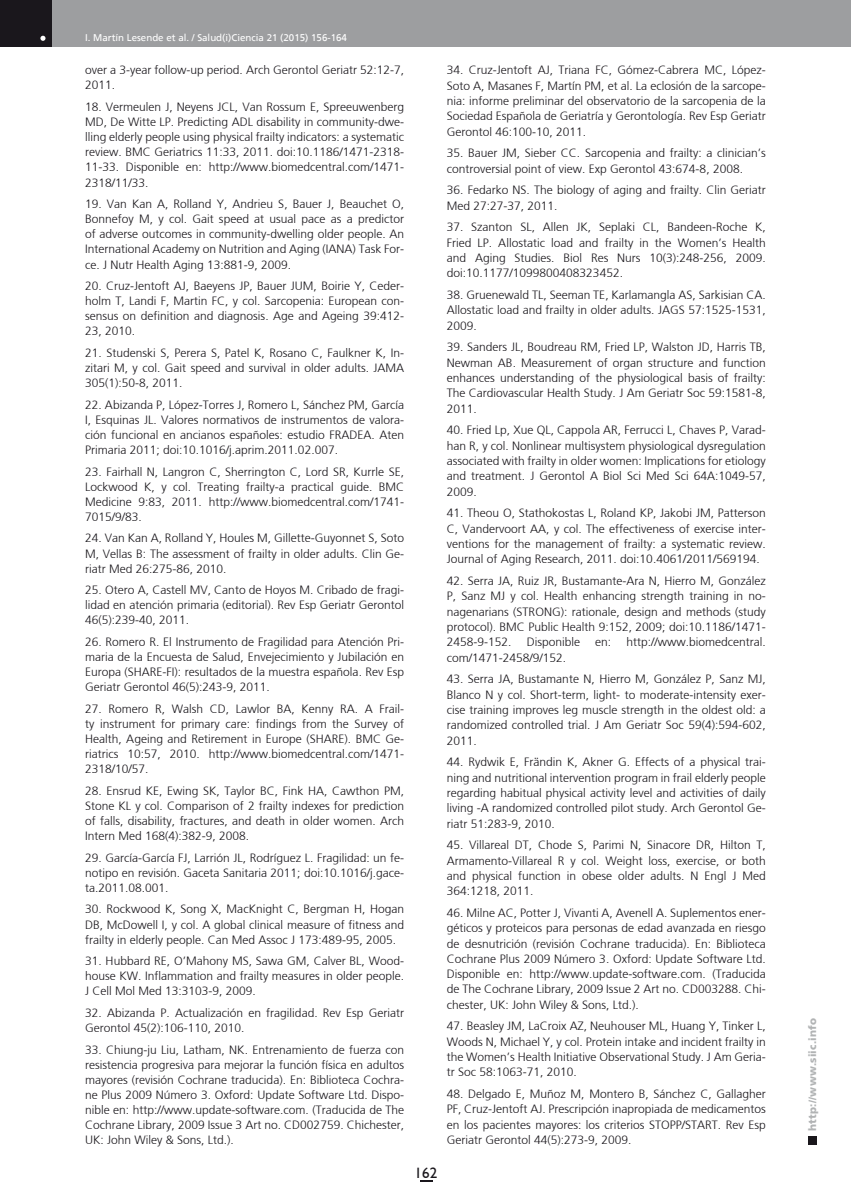
<style>
.page{position:relative;width:851px;height:1191px;background:#fff}
.page>*{position:absolute;margin:0;border:0;box-sizing:border-box;transform-origin:0 0}
.t1{font:15px "Humanist 521 BT";color:#1a171c}
.t2{font:300 12px/15.3px "Frutiger";color:#1a171c;text-align:justify}
.t3{font:900 10.5px "Frutiger";letter-spacing:.015em;color:#b1b3b4}
.t4{font:9.75px "Frutiger";color:#fff}
</style>
<div class="page">
<div style="left:808px;top:1135px;width:8px;height:9px;background:#1a171c"></div>
<div style="left:0;top:0;width:850px;height:47px;background:#9d9ea0"></div>
<div style="left:0;top:0;width:51px;height:47px;background:#1a171c"></div>
<svg style="left:40px;top:36px;width:5px;height:5px"></svg>
<svg style="left:420px;top:1180px;width:12px;height:1px"></svg>
<p class="t4" style="left:85px;top:32px;width:263px">I. Martín Lesende et al. / Salud(i)Ciencia 21 (2015) 156-164</p>
<p class="t2" style="left:85px;top:62px;width:320px">over a 3-year follow-up period. Arch Gerontol Geriatr 52:12-7,<br>2011.</p>
<p class="t2" style="left:85px;top:99px;width:320px">18. Vermeulen J, Neyens JCL, Van Rossum E, Spreeuwenberg MD, De Witte LP. Predicting ADL disability in community-dwe&shy;lling elderly people using physical frailty indicators: a systematic review. BMC Geriatrics 11:33, 2011. doi:10.1186/1471-2318- 11-33. Disponible en: http://www.biomedcentral.com/1471- 2318/11/33.</p>
<p class="t2" style="left:85px;top:196px;width:320px">19. Van Kan A, Rolland Y, Andrieu S, Bauer J, Beauchet O, Bonnefoy M, y col. Gait speed at usual pace as a predictor of adverse outcomes in community-dwelling older people. An International Academy on Nutrition and Aging (IANA) Task For&shy;ce. J Nutr Health Aging 13:881-9, 2009.</p>
<p class="t2" style="left:85px;top:278px;width:320px">20. Cruz-Jentoft AJ, Baeyens JP, Bauer JUM, Boirie Y, Ceder&shy;holm T, Landi F, Martin FC, y col. Sarcopenia: European con&shy;sensus on definition and diagnosis. Age and Ageing 39:412- 23, 2010.</p>
<p class="t2" style="left:85px;top:345px;width:320px">21. Studenski S, Perera S, Patel K, Rosano C, Faulkner K, In&shy;zitari M, y col. Gait speed and survival in older adults. JAMA 305(1):50-8, 2011.</p>
<p class="t2" style="left:85px;top:397px;width:320px">22. Abizanda P, López-Torres J, Romero L, Sánchez PM, García I, Esquinas JL. Valores normativos de instrumentos de valora&shy;ción funcional en ancianos españoles: estudio FRADEA. Aten Primaria 2011; doi:10.1016/j.aprim.2011.02.007.</p>
<p class="t2" style="left:85px;top:464px;width:320px">23. Fairhall N, Langron C, Sherrington C, Lord SR, Kurrle SE, Lockwood K, y col. Treating frailty-a practical guide. BMC Medicine 9:83, 2011. http://www.biomedcentral.com/1741- 7015/9/83.</p>
<p class="t2" style="left:85px;top:530px;width:320px">24. Van Kan A, Rolland Y, Houles M, Gillette-Guyonnet S, Soto M, Vellas B: The assessment of frailty in older adults. Clin Ge&shy;riatr Med 26:275-86, 2010.</p>
<p class="t2" style="left:85px;top:582px;width:320px">25. Otero A, Castell MV, Canto de Hoyos M. Cribado de fragi&shy;lidad en atención primaria (editorial). Rev Esp Geriatr Gerontol 46(5):239-40, 2011.</p>
<p class="t2" style="left:85px;top:634px;width:320px">26. Romero R. El Instrumento de Fragilidad para Atención Pri&shy;maria de la Encuesta de Salud, Envejecimiento y Jubilación en Europa (SHARE-FI): resultados de la muestra española. Rev Esp Geriatr Gerontol 46(5):243-9, 2011.</p>
<p class="t2" style="left:85px;top:701px;width:320px">27. Romero R, Walsh CD, Lawlor BA, Kenny RA. A Frail&shy;ty instrument for primary care: findings from the Survey of Health, Ageing and Retirement in Europe (SHARE). BMC Ge&shy;riatrics 10:57, 2010. http://www.biomedcentral.com/1471- 2318/10/57.</p>
<p class="t2" style="left:85px;top:783px;width:320px">28. Ensrud KE, Ewing SK, Taylor BC, Fink HA, Cawthon PM, Stone KL y col. Comparison of 2 frailty indexes for prediction of falls, disability, fractures, and death in older women. Arch Intern Med 168(4):382-9, 2008.</p>
<p class="t2" style="left:85px;top:850px;width:320px">29. García-García FJ, Larrión JL, Rodríguez L. Fragilidad: un fe&shy;notipo en revisión. Gaceta Sanitaria 2011; doi:10.1016/j.gace&shy;ta.2011.08.001.</p>
<p class="t2" style="left:85px;top:901px;width:320px">30. Rockwood K, Song X, MacKnight C, Bergman H, Hogan DB, McDowell I, y col. A global clinical measure of fitness and frailty in elderly people. Can Med Assoc J 173:489-95, 2005.</p>
<p class="t2" style="left:85px;top:953px;width:320px">31. Hubbard RE, O’Mahony MS, Sawa GM, Calver BL, Wood&shy;house KW. Inflammation and frailty measures in older people.<br>J Cell Mol Med 13:3103-9, 2009.</p>
<p class="t2" style="left:85px;top:1005px;width:320px">32. Abizanda P. Actualización en fragilidad. Rev Esp Geriatr<br>Gerontol 45(2):106-110, 2010.</p>
<p class="t2" style="left:85px;top:1041px;width:320px">33. Chiung-ju Liu, Latham, NK. Entrenamiento de fuerza con resistencia progresiva para mejorar la función física en adultos mayores (revisión Cochrane traducida). En: Biblioteca Cochra&shy;ne Plus 2009 Número 3. Oxford: Update Software Ltd. Dispo&shy;nible en: http://www.update-software.com. (Traducida de The Cochrane Library, 2009 Issue 3 Art no. CD002759. Chichester, UK: John Wiley &amp; Sons, Ltd.).</p>
<p class="t1" style="left:414px;top:1163px;width:24px">162</p>
<p class="t2" style="left:446px;top:62px;width:320px">34. Cruz-Jentoft AJ, Triana FC, Gómez-Cabrera MC, López-Soto A, Masanes F, Martín PM, et al. La eclosión de la sarcope&shy;nia: informe preliminar del observatorio de la sarcopenia de la Sociedad Española de Geriatría y Gerontología. Rev Esp Geriatr Gerontol 46:100-10, 2011.</p>
<p class="t2" style="left:446px;top:145px;width:320px">35. Bauer JM, Sieber CC. Sarcopenia and frailty: a clinician’s controversial point of view. Exp Gerontol 43:674-8, 2008.</p>
<p class="t2" style="left:446px;top:182px;width:320px">36. Fedarko NS. The biology of aging and frailty. Clin Geriatr<br>Med 27:27-37, 2011.</p>
<p class="t2" style="left:446px;top:219px;width:320px">37. Szanton SL, Allen JK, Seplaki CL, Bandeen-Roche K, Fried LP. Allostatic load and frailty in the Women’s Health and Aging Studies. Biol Res Nurs 10(3):248-256, 2009. doi:10.1177/1099800408323452.</p>
<p class="t2" style="left:446px;top:287px;width:320px">38. Gruenewald TL, Seeman TE, Karlamangla AS, Sarkisian CA.<br>Allostatic load and frailty in older adults. JAGS 57:1525-1531, 2009.</p>
<p class="t2" style="left:446px;top:339px;width:320px">39. Sanders JL, Boudreau RM, Fried LP, Walston JD, Harris TB, Newman AB. Measurement of organ structure and function enhances understanding of the physiological basis of frailty:<br>The Cardiovascular Health Study. J Am Geriatr Soc 59:1581-8, 2011.</p>
<p class="t2" style="left:446px;top:422px;width:320px">40. Fried Lp, Xue QL, Cappola AR, Ferrucci L, Chaves P, Varad&shy;han R, y col. Nonlinear multisystem physiological dysregulation associated with frailty in older women: Implications for etiology and treatment. J Gerontol A Biol Sci Med Sci 64A:1049-57, 2009.</p>
<p class="t2" style="left:446px;top:505px;width:320px">41. Theou O, Stathokostas L, Roland KP, Jakobi JM, Patterson C, Vandervoort AA, y col. The effectiveness of exercise inter&shy;ventions for the management of frailty: a systematic review.<br>Journal of Aging Research, 2011. doi:10.4061/2011/569194.</p>
<p class="t2" style="left:446px;top:573px;width:320px">42. Serra JA, Ruiz JR, Bustamante-Ara N, Hierro M, González P, Sanz MJ y col. Health enhancing strength training in no&shy;nagenarians (STRONG): rationale, design and methods (study protocol). BMC Public Health 9:152, 2009; doi:10.1186/1471- 2458-9-152.</p>
<p class="t2" style="left:526px;top:634px;width:55px">Disponible</p>
<p class="t2" style="left:595px;top:634px;width:18px">en:</p>
<p class="t2" style="left:626px;top:634px;width:141px">http://www.biomedcentral.</p>
<p class="t2" style="left:446px;top:649px;width:121px">com/1471-2458/9/152.</p>
<p class="t2" style="left:446px;top:671px;width:320px">43. Serra JA, Bustamante N, Hierro M, González P, Sanz MJ, Blanco N y col. Short-term, light- to moderate-intensity exer&shy;cise training improves leg muscle strength in the oldest old: a randomized controlled trial. J Am Geriatr Soc 59(4):594-602, 2011.</p>
<p class="t2" style="left:446px;top:754px;width:320px">44. Rydwik E, Frändin K, Akner G. Effects of a physical trai&shy;ning and nutritional intervention program in frail elderly people regarding habitual physical activity level and activities of daily living -A randomized controlled pilot study. Arch Gerontol Ge&shy;riatr 51:283-9, 2010.</p>
<p class="t2" style="left:446px;top:837px;width:320px">45. Villareal DT, Chode S, Parimi N, Sinacore DR, Hilton T, Armamento-Villareal R y col. Weight loss, exercise, or both and physical function in obese older adults. N Engl J Med 364:1218, 2011.</p>
<p class="t2" style="left:446px;top:905px;width:320px">46. Milne AC, Potter J, Vivanti A, Avenell A. Suplementos ener&shy;géticos y proteicos para personas de edad avanzada en riesgo de desnutrición (revisión Cochrane traducida). En: Biblioteca Cochrane Plus 2009 Número 3. Oxford: Update Software Ltd.<br>Disponible en: http://www.update-software.com. (Traducida de The Cochrane Library, 2009 Issue 2 Art no. CD003288. Chi&shy;chester, UK: John Wiley &amp; Sons, Ltd.).</p>
<p class="t2" style="left:446px;top:1018px;width:320px">47. Beasley JM, LaCroix AZ, Neuhouser ML, Huang Y, Tinker L, Woods N, Michael Y, y col. Protein intake and incident frailty in the Women’s Health Initiative Observational Study. J Am Geria&shy;tr Soc 58:1063-71, 2010.</p>
<p class="t2" style="left:446px;top:1086px;width:320px">48. Delgado E, Muñoz M, Montero B, Sánchez C, Gallagher PF, Cruz-Jentoft AJ. Prescripción inapropiada de medicamentos en los pacientes mayores: los criterios STOPP/START. Rev Esp Geriatr Gerontol 44(5):273-9, 2009.</p>
<p class="t3" style="left:806px;top:1130px;width:114px;rotate:-90deg">http://www.siic.info</p>
</div>
